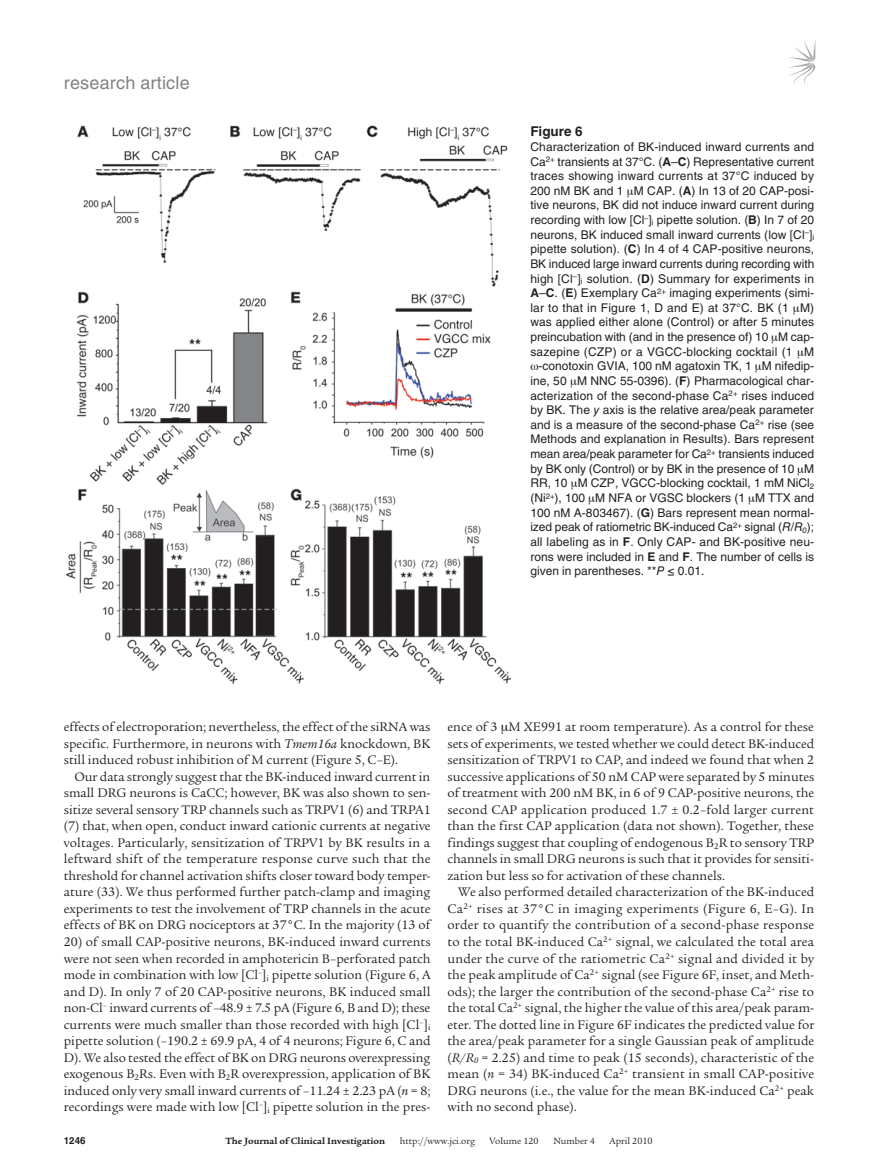
<style>
.page{position:relative;width:878px;height:1174px;background:#fff}
.page>*{position:absolute;margin:0;border:0;box-sizing:border-box;transform-origin:0 0}
.t1{font:18px "Helvetica LT Std";letter-spacing:.01em;color:#808285}
.t2{font:13.5px/16.5px "Legacy Serif Std";color:#231f20;text-align:justify}
.t3{font:700 13.5px "Helvetica LT Std";color:#231f20}
.t4{font:12px "Helvetica LT Std";color:#231f20}
.t5{font:9.75px "Legacy Serif Std";color:#231f20}
.t6{font:700 9.75px "Legacy Serif Std";color:#231f20}
.t7{font:700 9.75px "Helvetica LT Std";color:#231f20}
.s1{font-weight:700}
.s2{font-style:italic}
</style>
<div class="page">
<svg style="left:789px;top:41px;width:26px;height:44px"></svg>
<img style="left:66px;top:125px;width:446px;height:559px">
<h1 class="t1" style="left:64px;top:72px;width:127px">research article</h1>
<p class="t3" style="left:530px;top:123px;width:54px">Figure 6</p>
<p class="t4" style="left:530px;top:140px;width:285px">Characterization of BK-induced inward currents and</p>
<p class="t4" style="left:530px;top:154px;width:285px">Ca<sup>2+</sup> transients at 37°C. (<span class="s1">A</span>–<span class="s1">C</span>) Representative current</p>
<p class="t4" style="left:530px;top:169px;width:285px">traces showing inward currents at 37°C induced by</p>
<p class="t4" style="left:530px;top:184px;width:285px">200 nM BK and 1 M CAP. (<span class="s1">A</span>) In 13 of 20 CAP-posi-</p>
<p class="t4" style="left:530px;top:198px;width:285px">tive neurons, BK did not induce inward current during</p>
<p class="t4" style="left:530px;top:213px;width:285px">recording with low [Cl<sup>–</sup>]<sub>i</sub> pipette solution. (<span class="s1">B</span>) In 7 of 20</p>
<p class="t4" style="left:530px;top:227px;width:285px">neurons, BK induced small inward currents (low [Cl<sup>–</sup>]<sub>i</sub></p>
<p class="t4" style="left:530px;top:242px;width:285px">pipette solution). (<span class="s1">C</span>) In 4 of 4 CAP-positive neurons,</p>
<p class="t4" style="left:530px;top:257px;width:285px">BK induced large inward currents during recording with</p>
<p class="t4" style="left:530px;top:271px;width:285px">high [Cl<sup>–</sup>]<sub>i</sub> solution. (<span class="s1">D</span>) Summary for experiments in</p>
<p class="t4" style="left:530px;top:286px;width:285px"><span class="s1">A</span>–<span class="s1">C</span>. (<span class="s1">E</span>) Exemplary Ca<sup>2+</sup> imaging experiments (simi-</p>
<p class="t4" style="left:530px;top:301px;width:285px">lar to that in Figure 1, D and E) at 37°C. BK (1 M)</p>
<p class="t4" style="left:530px;top:315px;width:285px">was applied either alone (Control) or after 5 minutes</p>
<p class="t4" style="left:530px;top:330px;width:285px">preincubation with (and in the presence of) 10 M cap-</p>
<p class="t4" style="left:530px;top:344px;width:285px">sazepine (CZP) or a VGCC-blocking cocktail (1 M</p>
<p class="t4" style="left:538px;top:359px;width:277px">-conotoxin GVIA, 100 nM agatoxin TK, 1 M nifedip-</p>
<p class="t4" style="left:530px;top:374px;width:285px">ine, 50 M NNC 55-0396). (<span class="s1">F</span>) Pharmacological char-</p>
<p class="t4" style="left:530px;top:388px;width:285px">acterization of the second-phase Ca<sup>2+</sup> rises induced</p>
<p class="t4" style="left:530px;top:403px;width:285px">by BK. The <span class="s2">y</span> axis is the relative area/peak parameter</p>
<p class="t4" style="left:530px;top:418px;width:285px">and is a measure of the second-phase Ca<sup>2+</sup> rise (see</p>
<p class="t4" style="left:530px;top:432px;width:285px">Methods and explanation in Results). Bars represent</p>
<p class="t4" style="left:530px;top:447px;width:285px">mean area/peak parameter for Ca<sup>2+</sup> transients induced</p>
<p class="t4" style="left:530px;top:461px;width:285px">by BK only (Control) or by BK in the presence of 10 M</p>
<p class="t4" style="left:530px;top:476px;width:285px">RR, 10 M CZP, VGCC-blocking cocktail, 1 mM NiCl<sub>2</sub></p>
<p class="t4" style="left:530px;top:491px;width:285px">(Ni<sup>2+</sup>), 100 M NFA or VGSC blockers (1 M TTX and</p>
<p class="t4" style="left:530px;top:505px;width:285px">100 nM A-803467). (<span class="s1">G</span>) Bars represent mean normal-</p>
<p class="t4" style="left:530px;top:520px;width:285px">ized peak of ratiometric BK-induced Ca<sup>2+</sup> signal (<span class="s2">R/R</span><sub>0</sub>);</p>
<p class="t4" style="left:530px;top:535px;width:285px">all labeling as in <span class="s1">F</span>. Only CAP- and BK-positive neu-</p>
<p class="t4" style="left:530px;top:549px;width:285px">rons were included in <span class="s1">E</span> and <span class="s1">F</span>. The number of cells is</p>
<p class="t4" style="left:530px;top:564px;width:176px">given in parentheses. **<span class="s2">P</span> ≤ 0.01.</p>
<p class="t2" style="left:64px;top:719px;width:368px">effects of electroporation; nevertheless, the effect of the siRNA was specific. Furthermore, in neurons with <span class="s2">Tmem16a</span> knockdown, BK still induced robust inhibition of M current (Figure 5, C–E).</p>
<p class="t2" style="left:64px;top:768px;width:368px;text-indent:11px">Our data strongly suggest that the BK-induced inward current in small DRG neurons is CaCC; however, BK was also shown to sen&shy;sitize several sensory TRP channels such as TRPV1 (6) and TRPA1 (7) that, when open, conduct inward cationic currents at negative voltages. Particularly, sensitization of TRPV1 by BK results in a leftward shift of the temperature response curve such that the threshold for channel activation shifts closer toward body temper&shy;ature (33). We thus performed further patch-clamp and imaging experiments to test the involvement of TRP channels in the acute effects of BK on DRG nociceptors at 37°C. In the majority (13 of</p>
<p class="t2" style="left:64px;top:933px;width:368px">20) of small CAP-positive neurons, BK-induced inward currents were not seen when recorded in amphotericin B–perforated patch mode in combination with low [Cl<sup>–</sup>]<sub>i</sub> pipette solution (Figure 6, A and D). In only 7 of 20 CAP-positive neurons, BK induced small non-Cl<sup>–</sup> inward currents of –48.9 ± 7.5 pA (Figure 6, B and D); these currents were much smaller than those recorded with high [Cl<sup>–</sup>]<sub>i </sub>pipette solution (–190.2 ± 69.9 pA, 4 of 4 neurons; Figure 6, C and D). We also tested the effect of BK on DRG neurons overexpressing exogenous B<sub>2</sub>Rs. Even with B<sub>2</sub>R overexpression, application of BK induced only very small inward currents of –11.24 ± 2.23 pA (<span class="s2">n</span> = 8; recordings were made with low [Cl<sup>–</sup>]<sub>i</sub> pipette solution in the pres-</p>
<p class="t2" style="left:447px;top:719px;width:368px">ence of 3 M XE991 at room temperature). As a control for these sets of experiments, we tested whether we could detect BK-induced sensitization of TRPV1 to CAP, and indeed we found that when 2 successive applications of 50 nM CAP were separated by 5 minutes of treatment with 200 nM BK, in 6 of 9 CAP-positive neurons, the second CAP application produced 1.7 ± 0.2–fold larger current than the first CAP application (data not shown). Together, these findings suggest that coupling of endogenous B<sub>2</sub>R to sensory TRP channels in small DRG neurons is such that it provides for sensiti&shy;zation but less so for activation of these channels.</p>
<p class="t2" style="left:447px;top:884px;width:368px;text-indent:11px">We also performed detailed characterization of the BK-induced Ca<sup>2+</sup> rises at 37°C in imaging experiments (Figure 6, E–G). In order to quantify the contribution of a second-phase response to the total BK-induced Ca<sup>2+</sup> signal, we calculated the total area under the curve of the ratiometric Ca<sup>2+</sup> signal and divided it by the peak amplitude of Ca<sup>2+</sup> signal (see Figure 6F, inset, and Meth&shy;ods); the larger the contribution of the second-phase Ca<sup>2+</sup> rise to the total Ca<sup>2+</sup> signal, the higher the value of this area/peak param&shy;eter. The dotted line in Figure 6F indicates the predicted value for the area/peak parameter for a single Gaussian peak of amplitude (<span class="s2">R/R</span><sub>0</sub> = 2.25) and time to peak (15 seconds), characteristic of the mean (<span class="s2">n</span> = 34) BK-induced Ca<sup>2+</sup> transient in small CAP-positive DRG neurons (i.e., the value for the mean BK-induced Ca<sup>2+</sup> peak with no second phase).</p>
<p class="t7" style="left:64px;top:1134px;width:23px">1246</p>
<p class="t6" style="left:225px;top:1135px;width:161px">The Journal of Clinical Investigation</p>
<p class="t5" style="left:400px;top:1135px;width:77px">http://www.jci.org</p>
<p class="t5" style="left:489px;top:1135px;width:50px">Volume 120</p>
<p class="t5" style="left:553px;top:1135px;width:43px">Number 4</p>
<p class="t5" style="left:609px;top:1135px;width:44px">April 2010</p>
</div>
